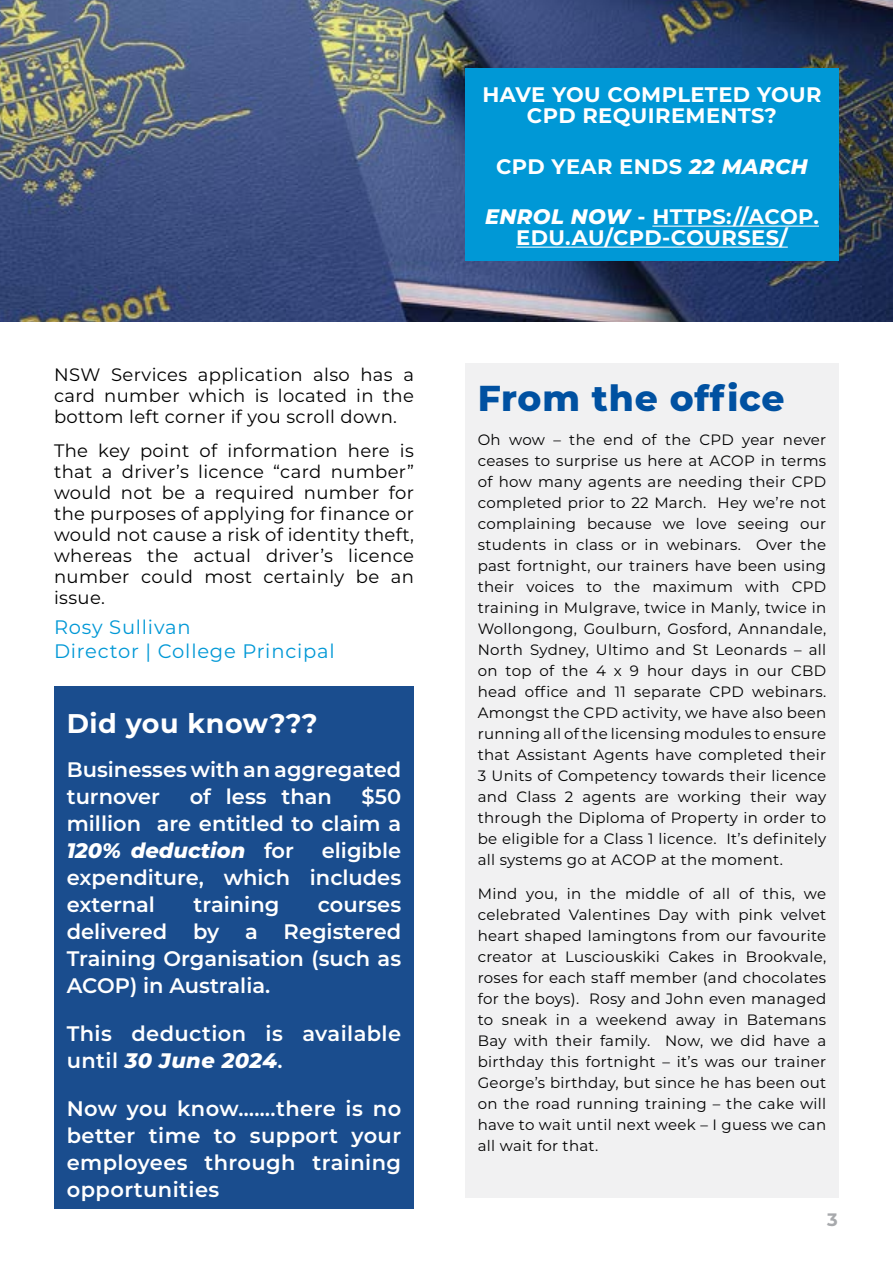
<style>
.page{position:relative;width:893px;height:1263px;background:#fff}
.page>*{position:absolute;margin:0;border:0;box-sizing:border-box;transform-origin:0 0}
.t1{font:800 36px "Montserrat";letter-spacing:.02em;color:#0051a1}
.t2{font:700 27px "Montserrat";letter-spacing:.02em;color:#fff}
.t3{font:600 21px/27px "Montserrat";color:#fff;text-align:justify}
.t4{font:700 21px/21px "Montserrat";letter-spacing:.02em;color:#fff;text-align:center}
.t5{font:600 21px/27px "Montserrat";letter-spacing:.02em;color:#fff}
.t6{font:19.5px/24.8px "Montserrat";letter-spacing:.04em;color:#0098d6}
.t7{font:18px/21px "Montserrat";letter-spacing:.02em;color:#000;text-align:justify}
.t8{font:700 18px "Montserrat";color:#a7a9ac}
.t9{font:15px/21px "Montserrat";letter-spacing:.02em;color:#000;text-align:justify}
.s1{font-weight:800;font-style:italic}
</style>
<div class="page">
<img style="left:0;top:0;width:893px;height:321px">
<div style="left:465px;top:364px;width:374px;height:834px;background:#f1f1f2"></div>
<div style="left:54px;top:686px;width:360px;height:523px;background:#1a4d8e"></div>
<div style="left:465px;top:68px;width:374px;height:193px;background:#0098d6"></div>
<hr style="left:652px;top:226px;width:167px;height:1px;background:#fff">
<hr style="left:516px;top:247px;width:272px;height:1px;background:#fff">
<p class="t7" style="left:54px;top:363px;width:361px">NSW Services application also has a card number which is located in the bottom left corner if you scroll down.</p>
<p class="t7" style="left:54px;top:439px;width:361px">The key point of information here is that a driver’s licence “card number” would not be a required number for the purposes of applying for finance or would not cause a risk of identity theft, whereas the actual driver’s licence number could most certainly be an issue.</p>
<h3 class="t6" style="left:54px;top:613px;width:282px">Rosy Sullivan<br>Director | College Principal</h3>
<h2 class="t2" style="left:67px;top:704px;width:252px">Did you know???</h2>
<h3 class="t3" style="left:67px;top:755px;width:336px">Businesses with an aggregated turnover</h3>
<h3 class="t3" style="left:67px;top:782px;width:336px;text-indent:295px">$50 million are entitled to claim a <span class="s1">120% deduction</span> for</h3>
<h3 class="t3" style="left:190px;top:782px;width:144px">of less than</h3>
<h3 class="t3" style="left:67px;top:836px;width:336px;text-indent:255px">eligible expenditure, which includes external</h3>
<h3 class="t3" style="left:193px;top:890px;width:87px">training</h3>
<h3 class="t3" style="left:67px;top:890px;width:336px;text-indent:251px">courses delivered by a Registered Training Organisation (such as ACOP) in Australia.</h3>
<h3 class="t5" style="left:67px;top:1019px;width:336px">This deduction is available until <span class="s1">30 June 2024</span>.</h3>
<h3 class="t3" style="left:67px;top:1094px;width:336px">Now you know…….there is no better time to support your employees through training opportunities</h3>
<h3 class="t4" style="left:482px;top:83px;width:341px">HAVE YOU COMPLETED YOUR<br>CPD REQUIREMENTS?</h3>
<h3 class="t4" style="left:496px;top:154px;width:313px">CPD YEAR ENDS <span class="s1">22 MARCH</span></h3>
<h3 class="t4" style="left:485px;top:205px;width:335px"><span class="s1">ENROL NOW</span> - HTTPS://ACOP.<br>EDU.AU/CPD-COURSES/</h3>
<h1 class="t1" style="left:478px;top:372px;width:308px">From the office</h1>
<p class="t9" style="left:478px;top:429px;width:350px">Oh wow – the end of the CPD year never ceases to surprise us here at ACOP in terms of how many agents are needing their CPD completed prior to 22 March. Hey we’re not complaining because we love seeing our students in class or in webinars. Over the past fortnight, our trainers have been using their voices to the maximum with CPD training in Mulgrave, twice in Manly, twice in Wollongong, Goulburn, Gosford, Annandale, North Sydney, Ultimo and St Leonards – all on top of the 4 x 9 hour days in our CBD head office and 11 separate CPD webinars.<br>Amongst the CPD activity, we have also been running all of the licensing modules to ensure that Assistant Agents have completed their 3 Units of Competency towards their licence and Class 2 agents are working their way through the Diploma of Property in order to be eligible for a Class 1 licence. It’s definitely all systems go at ACOP at the moment.</p>
<p class="t9" style="left:478px;top:882px;width:350px">Mind you, in the middle of all of this, we celebrated Valentines Day with pink velvet heart shaped lamingtons from our favourite creator at Lusciouskiki Cakes in Brookvale, roses for each staff member (and chocolates for the boys). Rosy and John even managed to sneak in a weekend away in Batemans Bay with their family. Now, we did have a birthday this fortnight – it’s was our trainer George’s birthday, but since he has been out on the road running training – the cake will have to wait until next week – I guess we can all wait for that.</p>
<p class="t8" style="left:827px;top:1207px;width:12px">3</p>
</div>
